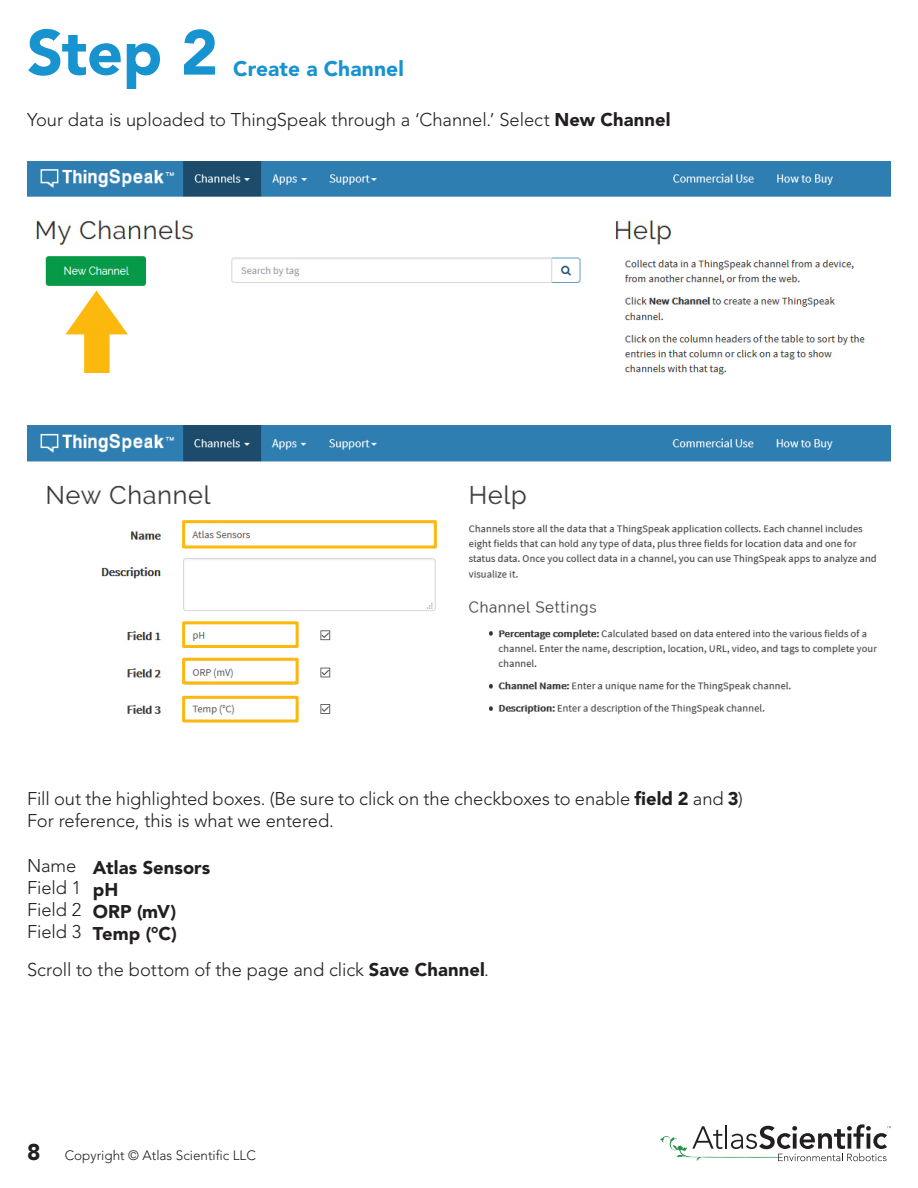
<style>
.page{position:relative;width:918px;height:1188px;background:#fff}
.page>*{position:absolute;margin:0;border:0;box-sizing:border-box;transform-origin:0 0}
.t1{font:900 63px "Avenir LT Pro";color:#1793cf}
.t2{font:900 21px "Avenir LT Pro";color:#1793cf}
.t3{font:300 18.3px "Avenir LT Pro";letter-spacing:-.005em;color:#231f20}
.t4{font:900 18.3px "Avenir LT Pro";letter-spacing:.005em;color:#231f20}
.t5{font:300 13.5px "Avenir LT Pro";color:#231f20}
.s1{font-weight:900}
.s2{font-weight:900;font-size:22.65px}
</style>
<div class="page">
<img style="left:27px;top:425px;width:864px;height:290px">
<img style="left:27px;top:161px;width:864px;height:214px">
<svg style="left:65px;top:291px;width:63px;height:82px"></svg>
<div style="left:182px;top:520px;width:255px;height:29px;border:3px solid #fdb80d"></div>
<div style="left:182px;top:621px;width:117px;height:27px;border:3px solid #fdb80d"></div>
<div style="left:182px;top:658px;width:117px;height:26px;border:3px solid #fdb80d"></div>
<div style="left:182px;top:696px;width:117px;height:27px;border:3px solid #fdb80d"></div>
<svg style="left:660px;top:1124px;width:231px;height:37px"></svg>
<p class="t1" style="left:27px;top:15px;width:193px">Step 2</p>
<p class="t2" style="left:233px;top:56px;width:172px">Create a Channel</p>
<p class="t3" style="left:27px;top:109px;width:645px">Your data is uploaded to ThingSpeak through a ‘Channel.’ Select <span class="s1">New Channel</span></p>
<p class="t3" style="left:27px;top:788px;width:718px">Fill out the highlighted boxes. (Be sure to click on the checkboxes to enable <span class="s1">field 2</span> and <span class="s1">3</span>)</p>
<p class="t3" style="left:27px;top:810px;width:308px">For reference, this is what we entered.</p>
<p class="t3" style="left:27px;top:854px;width:51px">Name</p>
<p class="t3" style="left:27px;top:877px;width:56px">Field 1</p>
<p class="t3" style="left:27px;top:899px;width:56px">Field 2</p>
<p class="t3" style="left:27px;top:921px;width:56px">Field 3</p>
<p class="t3" style="left:27px;top:959px;width:464px">Scroll to the bottom of the page and click <span class="s1">Save Channel</span>.</p>
<p class="t4" style="left:93px;top:856px;width:119px">Atlas Sensors</p>
<p class="t4" style="left:93px;top:878px;width:27px">pH</p>
<p class="t4" style="left:93px;top:900px;width:85px">ORP (mV)</p>
<p class="t4" style="left:93px;top:922px;width:86px">Temp (°C)</p>
<p class="t5" style="left:27px;top:1148px;width:230px"><span class="s2">8</span> Copyright © Atlas Scientific LLC</p>
</div>
